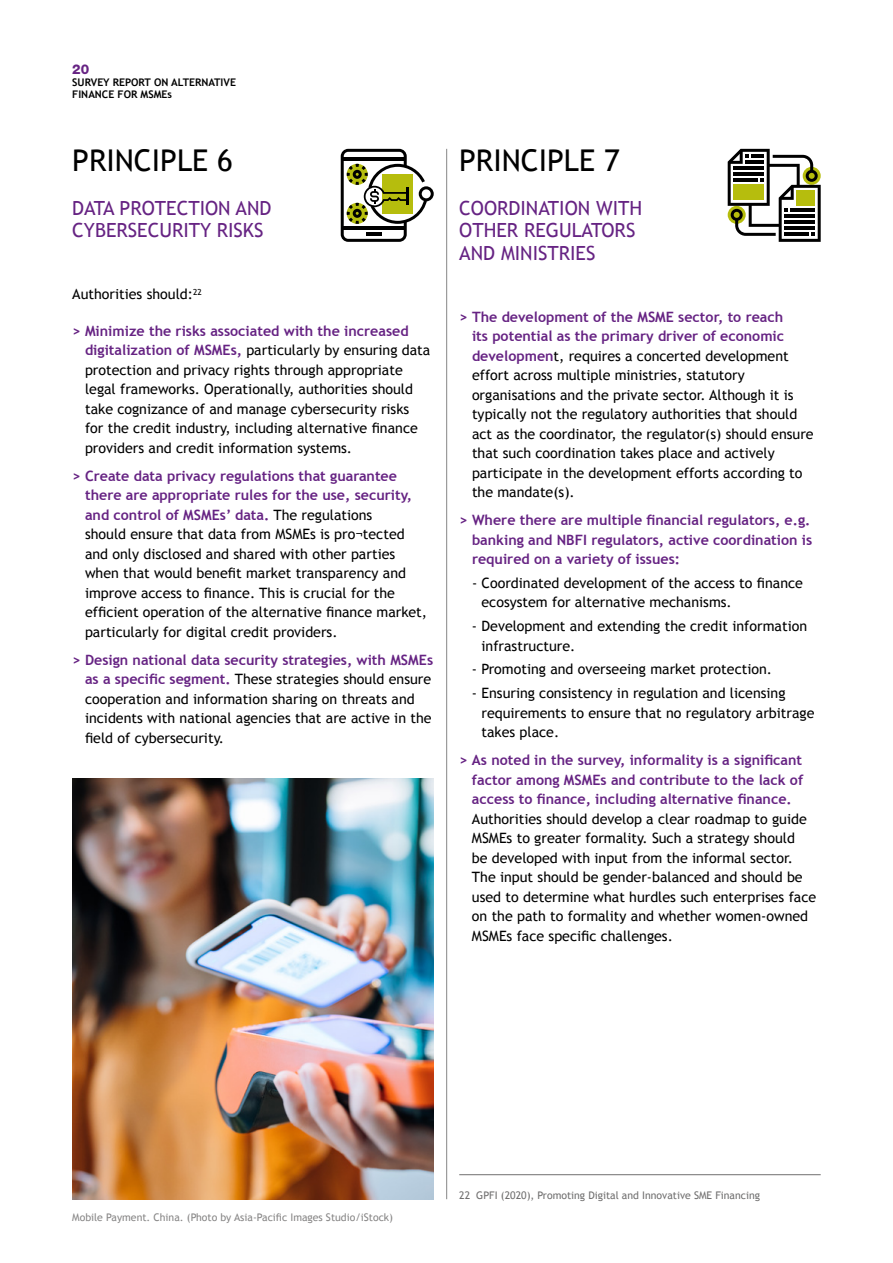
<style>
.page{position:relative;width:893px;height:1263px;background:#fff}
.page>*{position:absolute;margin:0;border:0;box-sizing:border-box;transform-origin:0 0}
.t1{font:30px "Trebuchet MS";color:#000}
.t2{font:19.5px/22.5px "Trebuchet MS";color:#662383}
.t3{font:14.25px/19.5px "Trebuchet MS";color:#000}
.t4{font:700 14.25px/19.5px "Trebuchet MS";color:#662383}
.t5{font:800 13.5px "Helvetica Neue";color:#662383}
.t6{font:10.5px "Trebuchet MS";color:#878686}
.t7{font:10.5px "Trebuchet MS";color:#706f6f}
.t8{font:700 10.5px/12px "Trebuchet MS";color:#000}
.s1{font-weight:700;color:#662383}
</style>
<div class="page">
<hr style="left:446px;top:149px;width:1px;height:1050px;background:#878787">
<hr style="left:459px;top:1174px;width:362px;height:1px;background:#706f6f">
<svg style="left:341px;top:149px;width:93px;height:93px"></svg>
<svg style="left:728px;top:149px;width:93px;height:93px"></svg>
<img style="left:72px;top:778px;width:362px;height:422px">
<p class="t5" style="left:72px;top:61px;width:19px">20</p>
<p class="t8" style="left:72px;top:76px;width:165px">SURVEY REPORT ON ALTERNATIVE<br>FINANCE FOR MSMEs</p>
<h1 class="t1" style="left:72px;top:143px;width:162px">PRINCIPLE 6</h1>
<h2 class="t2" style="left:72px;top:197px;width:201px">DATA PROTECTION AND<br>CYBERSECURITY RISKS</h2>
<p class="t3" style="left:72px;top:285px;width:131px">Authorities should:<sup>22</sup></p>
<p class="t3" style="left:85px;top:321px;width:347px;text-indent:-13px"><span class="s1">&gt; Minimize the risks associated with the increased digitalization of MSMEs,</span> particularly by ensuring data protection and privacy rights through appropriate legal frameworks. Operationally, authorities should take cognizance of and manage cybersecurity risks for the credit industry, including alternative finance providers and credit information systems.</p>
<p class="t3" style="left:85px;top:466px;width:344px;text-indent:-13px"><span class="s1">&gt; Create data privacy regulations that guarantee there are appropriate rules for the use, security, and control of MSMEs’ data.</span> The regulations<br>should ensure that data from MSMEs is pro¬tected and only disclosed and shared with other parties when that would benefit market transparency and improve access to finance. This is crucial for the efficient operation of the alternative finance market, particularly for digital credit providers.</p>
<p class="t3" style="left:85px;top:650px;width:350px;text-indent:-13px"><span class="s1">&gt; Design national data security strategies, with MSMEs as a specific segment.</span> These strategies should ensure cooperation and information sharing on threats and incidents with national agencies that are active in the field of cybersecurity.</p>
<h1 class="t1" style="left:459px;top:143px;width:162px">PRINCIPLE 7</h1>
<h2 class="t2" style="left:459px;top:197px;width:185px">COORDINATION WITH<br>OTHER REGULATORS<br>AND MINISTRIES</h2>
<p class="t3" style="left:472px;top:307px;width:343px;text-indent:-13px"><span class="s1">&gt; The development of the MSME sector, to reach<br>its potential as the primary driver of economic developmen</span>t, requires a concerted development effort across multiple ministries, statutory organisations and the private sector. Although it is typically not the regulatory authorities that should act as the coordinator, the regulator(s) should ensure that such coordination takes place and actively participate in the development efforts according to the mandate(s).</p>
<p class="t4" style="left:472px;top:510px;width:342px;text-indent:-13px">&gt; Where there are multiple financial regulators, e.g. banking and NBFI regulators, active coordination is required on a variety of issues:</p>
<p class="t3" style="left:481px;top:573px;width:323px;text-indent:-10px">- Coordinated development of the access to finance ecosystem for alternative mechanisms.</p>
<p class="t3" style="left:481px;top:617px;width:327px;text-indent:-10px">- Development and extending the credit information infrastructure.</p>
<p class="t3" style="left:472px;top:660px;width:302px">- Promoting and overseeing market protection.</p>
<p class="t3" style="left:481px;top:684px;width:335px;text-indent:-10px">- Ensuring consistency in regulation and licensing requirements to ensure that no regulatory arbitrage takes place.</p>
<p class="t4" style="left:472px;top:750px;width:333px;text-align:justify;text-indent:-13px">&gt; As noted in the survey, informality is a significant factor among MSMEs and contribute to the lack of access to finance, including alternative finance.</p>
<p class="t3" style="left:472px;top:809px;width:346px">Authorities should develop a clear roadmap to guide MSMEs to greater formality. Such a strategy should<br>be developed with input from the informal sector.<br>The input should be gender-balanced and should be used to determine what hurdles such enterprises face on the path to formality and whether women-owned MSMEs face specific challenges.</p>
<p class="t6" style="left:72px;top:1211px;width:322px">Mobile Payment. China. (Photo by Asia-Pacific Images Studio/iStock)</p>
<p class="t7" style="left:459px;top:1189px;width:302px">22 GPFI (2020), Promoting Digital and Innovative SME Financing</p>
</div>
